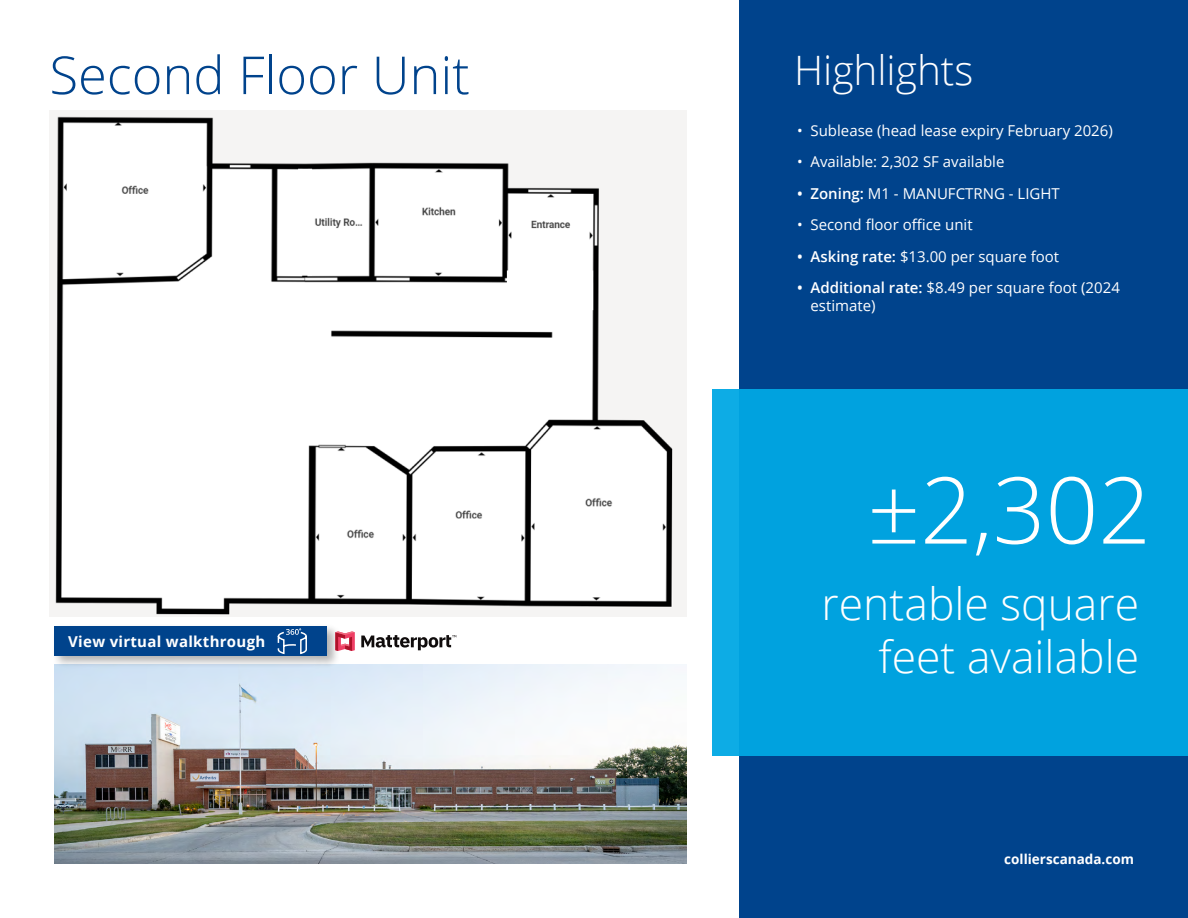
<style>
.page{position:relative;width:1188px;height:918px;background:#fff}
.page>*{position:absolute;margin:0;border:0;box-sizing:border-box;transform-origin:0 0}
.t1{font:300 92.4px "Open Sans";color:#fff}
.t2{font:300 52.35px "Open Sans";color:#00438c}
.t3{font:300 44.4px/53.4px "Open Sans";color:#fff;text-align:right}
.t4{font:300 40.5px "Open Sans";color:#fff}
.t5{font:15px/18px "Open Sans";color:#fff}
.t6{font:700 15px "Open Sans";letter-spacing:.02em;color:#fff}
.t7{font:700 13.5px "Open Sans";color:#fff}
.s1{font-weight:600}
</style>
<div class="page">
<div style="left:740px;top:0;width:448px;height:918px;background:#00438c"></div>
<div style="left:713px;top:390px;width:475px;height:366px;background:#00a8e4"></div>
<img style="left:50px;top:111px;width:637px;height:505px">
<img style="left:54px;top:665px;width:633px;height:199px">
<div style="left:51px;top:623px;width:289px;height:46px;background:#000;opacity:.31"></div>
<div style="left:55px;top:626px;width:272px;height:30px;background:#00438c"></div>
<div style="left:298px;top:169px;width:14px;height:107px;background:#fff"></div>
<svg style="left:335px;top:631px;width:20px;height:20px"></svg>
<svg style="left:361px;top:635px;width:95px;height:15px"></svg>
<svg style="left:277px;top:628px;width:30px;height:27px"></svg>
<h2 class="t2" style="left:49px;top:39px;width:422px">Second Floor Unit</h2>
<p class="t6" style="left:68px;top:631px;width:199px">View virtual walkthrough</p>
<h3 class="t4" style="left:794px;top:43px;width:181px">Highlights</h3>
<p class="t5" style="left:797px;top:121px;width:317px">• Sublease (head lease expiry February 2026)</p>
<p class="t5" style="left:797px;top:152px;width:209px">• Available: 2,302 SF available</p>
<p class="t5" style="left:797px;top:184px;width:264px"><span class="s1">• Zoning:</span> M1 - MANUFCTRNG - LIGHT</p>
<p class="t5" style="left:797px;top:215px;width:177px">• Second floor office unit</p>
<p class="t5" style="left:797px;top:247px;width:264px"><span class="s1">• Asking rate:</span> $13.00 per square foot</p>
<p class="t5" style="left:811px;top:278px;width:311px;text-indent:-14px"><span class="s1">• Additional rate:</span> $8.49 per square foot (2024 estimate)</p>
<h1 class="t1" style="left:867px;top:447px;width:285px">±2,302</h1>
<h3 class="t3" style="left:822px;top:576px;width:319px">rentable square feet available</h3>
<p class="t7" style="left:1004px;top:850px;width:131px">collierscanada.com</p>
</div>
